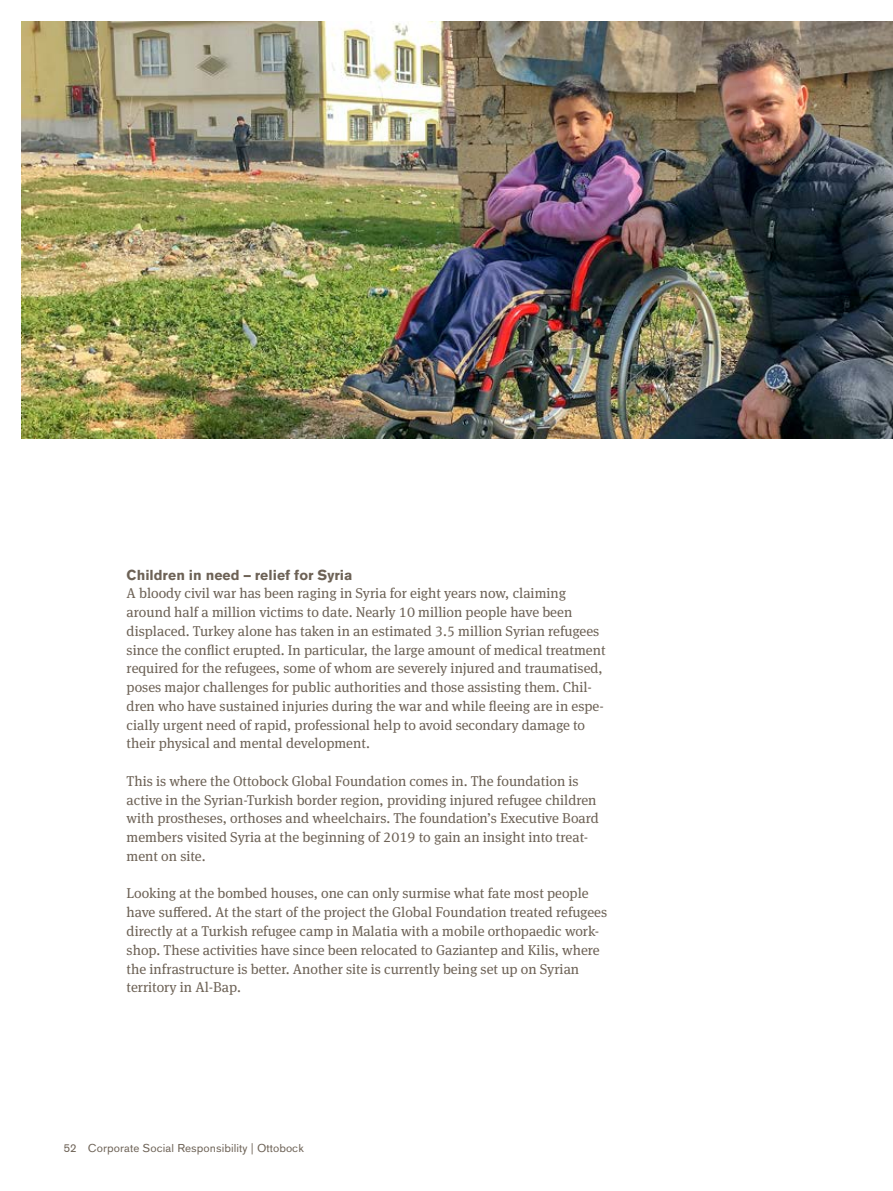
<style>
.page{position:relative;width:893px;height:1191px;background:#fff}
.page>*{position:absolute;margin:0;border:0;box-sizing:border-box;transform-origin:0 0}
.t1{font:14.25px/18.8px "OBO Serif";color:#6d6256}
.t2{font:700 14.25px "OBO Sans";color:#6d6256}
.t3{font:11.25px "OBO Sans";letter-spacing:.005em;color:#6d6256}
</style>
<div class="page">
<img style="left:21px;top:21px;width:872px;height:418px">
<p class="t2" style="left:127px;top:566px;width:227px">Children in need – relief for Syria</p>
<p class="t1" style="left:127px;top:584px;width:480px">A bloody civil war has been raging in Syria for eight years now, claiming around half a million victims to date. Nearly 10 million people have been displaced. Turkey alone has taken in an estimated 3.5 million Syrian refugees since the conflict erupted. In particular, the large amount of medical treatment required for the refugees, some of whom are severely injured and traumatised, poses major challenges for public authorities and those assisting them. Chil&shy;dren who have sustained injuries during the war and while fleeing are in espe&shy;cially urgent need of rapid, professional help to avoid secondary damage to their physical and mental development.</p>
<p class="t1" style="left:127px;top:771px;width:474px">This is where the Ottobock Global Foundation comes in. The foundation is active in the Syrian-Turkish border region, providing injured refugee children with prostheses, orthoses and wheelchairs. The foundation’s Executive Board members visited Syria at the beginning of 2019 to gain an insight into treat&shy;ment on site.</p>
<p class="t1" style="left:127px;top:884px;width:482px">Looking at the bombed houses, one can only surmise what fate most people have suffered. At the start of the project the Global Foundation treated refugees directly at a Turkish refugee camp in Malatia with a mobile orthopaedic work&shy;shop. These activities have since been relocated to Gaziantep and Kilis, where the infrastructure is better. Another site is currently being set up on Syrian territory in Al-Bap.</p>
<p class="t3" style="left:64px;top:1141px;width:242px">52 Corporate Social Responsibility | Ottobock</p>
</div>
